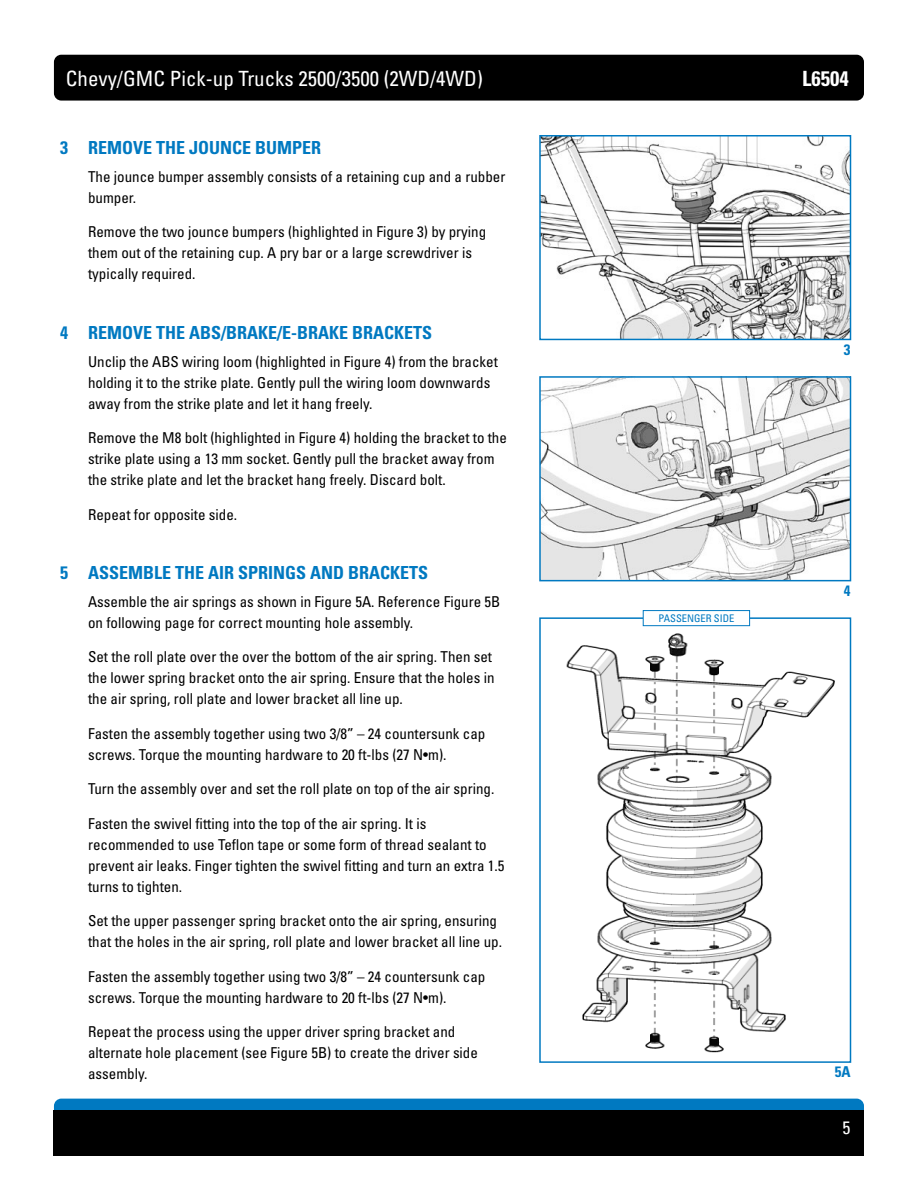
<style>
.page{position:relative;width:918px;height:1188px;background:#fff}
.page>*{position:absolute;margin:0;border:0;box-sizing:border-box;transform-origin:0 0}
.t1{font:condensed 21px "Univers LT Std";color:#fff}
.t2{font:700 condensed 21px "Univers LT Std";color:#fff}
.t3{font:700 condensed 18px "Univers LT Std";color:#0079c1}
.t4{font:condensed 18px "Univers LT Std";color:#fff}
.t5{font:condensed 15px/21px "Univers LT Std";color:#000}
.t6{font:700 condensed 15px "Univers LT Std";color:#0079c1}
.t7{font:condensed 10.5px "Univers LT Std";color:#0079c1}
</style>
<div class="page">
<div style="left:54px;top:55px;width:810px;height:46px;background:#000;border-radius:7px"></div>
<div style="left:54px;top:1099px;width:810px;height:45px;background:#0079c1;border-radius:7px"></div>
<div style="left:54px;top:1110px;width:810px;height:46px;background:#000"></div>
<img style="left:542px;top:138px;width:306px;height:199px">
<div style="left:539px;top:135px;width:312px;height:205px;border:2px solid #0079c1"></div>
<img style="left:566px;top:620px;width:269px;height:433px">
<div style="left:539px;top:617px;width:312px;height:446px;border:2px solid #0079c1"></div>
<img style="left:542px;top:379px;width:306px;height:199px">
<div style="left:539px;top:376px;width:312px;height:205px;border:2px solid #0079c1"></div>
<div style="left:643px;top:611px;width:107px;height:15px;background:#fff"></div>
<div style="left:643px;top:610px;width:107px;height:16px;border:1px solid #0079c1"></div>
<h1 class="t1" style="left:66px;top:65px;width:419px">Chevy/GMC Pick-up Trucks 2500/3500 (2WD/4WD)</h1>
<h1 class="t2" style="left:802px;top:65px;width:48px">L6504</h1>
<p class="t3" style="left:60px;top:137px;width:263px">3 REMOVE THE JOUNCE BUMPER</p>
<p class="t5" style="left:88px;top:166px;width:419px">The jounce bumper assembly consists of a retaining cup and a rubber bumper.</p>
<p class="t5" style="left:88px;top:221px;width:400px">Remove the two jounce bumpers (highlighted in Figure 3) by prying them out of the retaining cup. A pry bar or a large screwdriver is typically required.</p>
<p class="t3" style="left:60px;top:321px;width:374px">4 REMOVE THE ABS/BRAKE/E-BRAKE BRACKETS</p>
<p class="t5" style="left:88px;top:351px;width:411px">Unclip the ABS wiring loom (highlighted in Figure 4) from the bracket holding it to the strike plate. Gently pull the wiring loom downwards away from the strike plate and let it hang freely.</p>
<p class="t5" style="left:88px;top:427px;width:420px">Remove the M8 bolt (highlighted in Figure 4) holding the bracket to the strike plate using a 13 mm socket. Gently pull the bracket away from the strike plate and let the bracket hang freely. Discard bolt.</p>
<p class="t5" style="left:88px;top:504px;width:151px">Repeat for opposite side.</p>
<p class="t3" style="left:60px;top:562px;width:370px">5 ASSEMBLE THE AIR SPRINGS AND BRACKETS</p>
<p class="t5" style="left:88px;top:591px;width:414px">Assemble the air springs as shown in Figure 5A. Reference Figure 5B on following page for correct mounting hole assembly.</p>
<p class="t5" style="left:88px;top:646px;width:408px">Set the roll plate over the over the bottom of the air spring. Then set the lower spring bracket onto the air spring. Ensure that the holes in the air spring, roll plate and lower bracket all line up.</p>
<p class="t5" style="left:88px;top:723px;width:399px">Fasten the assembly together using two 3/8” – 24 countersunk cap screws. Torque the mounting hardware to 20 ft-lbs (27 N•m).</p>
<p class="t5" style="left:88px;top:778px;width:408px">Turn the assembly over and set the roll plate on top of the air spring.</p>
<p class="t5" style="left:88px;top:813px;width:418px">Fasten the swivel fitting into the top of the air spring. It is recommended to use Teflon tape or some form of thread sealant to prevent air leaks. Finger tighten the swivel fitting and turn an extra 1.5 turns to tighten.</p>
<p class="t5" style="left:88px;top:910px;width:416px">Set the upper passenger spring bracket onto the air spring, ensuring that the holes in the air spring, roll plate and lower bracket all line up.</p>
<p class="t5" style="left:88px;top:966px;width:399px">Fasten the assembly together using two 3/8” – 24 countersunk cap screws. Torque the mounting hardware to 20 ft-lbs (27 N•m).</p>
<p class="t5" style="left:88px;top:1021px;width:391px">Repeat the process using the upper driver spring bracket and alternate hole placement (see Figure 5B) to create the driver side assembly.</p>
<p class="t7" style="left:658px;top:612px;width:77px">PASSENGER SIDE</p>
<p class="t6" style="left:844px;top:340px;width:8px">3</p>
<p class="t6" style="left:844px;top:581px;width:8px">4</p>
<p class="t6" style="left:835px;top:1063px;width:17px">5A</p>
<p class="t4" style="left:843px;top:1116px;width:9px">5</p>
</div>
